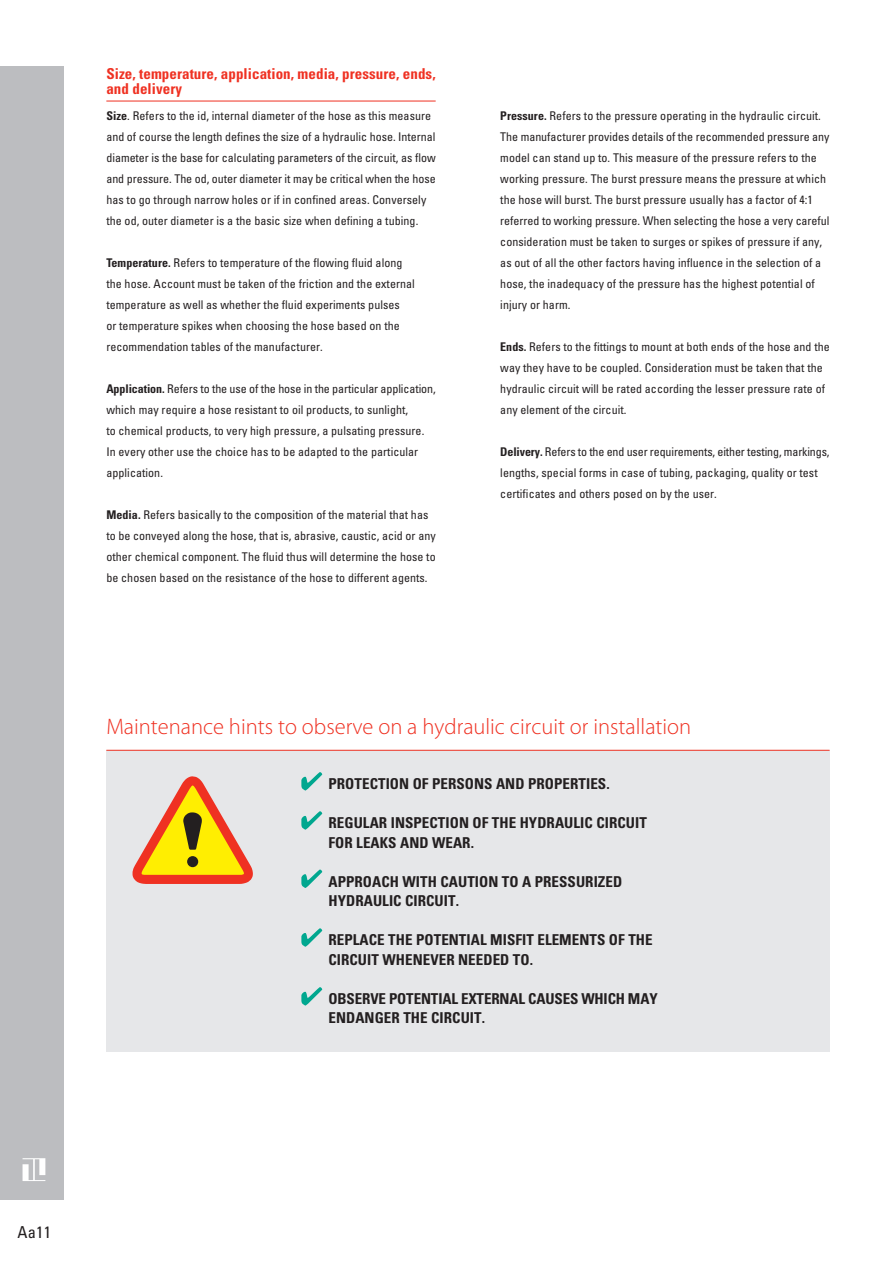
<style>
.page{position:relative;width:893px;height:1263px;background:#fff}
.page>*{position:absolute;margin:0;border:0;box-sizing:border-box;transform-origin:0 0}
.t1{font:300 22.5px "Myriad Pro";color:#ef3122}
.t2{font:condensed 16.5px "Univers LT Std";color:#231f20}
.t3{font:700 condensed 15px/19.5px "Univers LT Std";letter-spacing:.005em;color:#231f20}
.t4{font:700 condensed 15px/15px "Univers LT Std";letter-spacing:.005em;color:#ef3122}
.t5{font:condensed 12px/21px "Univers LT Std";letter-spacing:.005em;color:#231f20}
.s1{font-weight:700}
</style>
<div class="page">
<div style="left:106px;top:750px;width:723px;height:301px;background:#e6e7e9"></div>
<div style="left:0;top:67px;width:64px;height:1133px;background:#bcbdc0"></div>
<hr style="left:106px;top:750px;width:723px;height:1px;background:#ef3122">
<svg style="left:132px;top:776px;width:121px;height:108px"></svg>
<svg style="left:301px;top:772px;width:22px;height:19px"></svg>
<svg style="left:301px;top:811px;width:22px;height:19px"></svg>
<svg style="left:301px;top:869px;width:22px;height:19px"></svg>
<svg style="left:301px;top:928px;width:22px;height:19px"></svg>
<svg style="left:301px;top:987px;width:22px;height:19px"></svg>
<hr style="left:106px;top:101px;width:329px;height:1px;background:#ef3122">
<svg style="left:23px;top:1158px;width:22px;height:23px"></svg>
<p class="t4" style="left:106px;top:66px;width:331px">Size, temperature, application, media, pressure, ends, and delivery</p>
<p class="t5" style="left:106px;top:105px;width:331px"><span class="s1">Size</span>. Refers to the id, internal diameter of the hose as this measure and of course the length defines the size of a hydraulic hose. Internal diameter is the base for calculating parameters of the circuit, as flow and pressure. The od, outer diameter it may be critical when the hose has to go through narrow holes or if in confined areas. Conversely the od, outer diameter is a the basic size when defining a tubing.</p>
<p class="t5" style="left:106px;top:252px;width:310px"><span class="s1">Temperature.</span> Refers to temperature of the flowing fluid along the hose. Account must be taken of the friction and the external temperature as well as whether the fluid experiments pulses<br>or temperature spikes when choosing the hose based on the recommendation tables of the manufacturer.</p>
<p class="t5" style="left:106px;top:378px;width:331px"><span class="s1">Application.</span> Refers to the use of the hose in the particular application, which may require a hose resistant to oil products, to sunlight,<br>to chemical products, to very high pressure, a pulsating pressure.<br>In every other use the choice has to be adapted to the particular application.</p>
<p class="t5" style="left:106px;top:504px;width:331px"><span class="s1">Media.</span> Refers basically to the composition of the material that has to be conveyed along the hose, that is, abrasive, caustic, acid or any other chemical component. The fluid thus will determine the hose to be chosen based on the resistance of the hose to different agents.</p>
<p class="t5" style="left:500px;top:105px;width:331px"><span class="s1">Pressure.</span> Refers to the pressure operating in the hydraulic circuit.<br>The manufacturer provides details of the recommended pressure any model can stand up to. This measure of the pressure refers to the working pressure. The burst pressure means the pressure at which the hose will burst. The burst pressure usually has a factor of 4:1 referred to working pressure. When selecting the hose a very careful consideration must be taken to surges or spikes of pressure if any, as out of all the other factors having influence in the selection of a hose, the inadequacy of the pressure has the highest potential of injury or harm.</p>
<p class="t5" style="left:500px;top:336px;width:331px"><span class="s1">Ends.</span> Refers to the fittings to mount at both ends of the hose and the way they have to be coupled. Consideration must be taken that the hydraulic circuit will be rated according the lesser pressure rate of any element of the circuit.</p>
<p class="t5" style="left:500px;top:441px;width:331px"><span class="s1">Delivery.</span> Refers to the end user requirements, either testing, markings, lengths, special forms in case of tubing, packaging, quality or test certificates and others posed on by the user.</p>
<h1 class="t1" style="left:106px;top:714px;width:586px">Maintenance hints to observe on a hydraulic circuit or installation</h1>
<p class="t3" style="left:328px;top:774px;width:283px">PROTECTION OF PERSONS AND PROPERTIES.</p>
<p class="t3" style="left:328px;top:813px;width:320px">REGULAR INSPECTION OF THE HYDRAULIC CIRCUIT<br>FOR LEAKS AND WEAR.</p>
<p class="t3" style="left:328px;top:872px;width:295px">APPROACH WITH CAUTION TO A PRESSURIZED<br>HYDRAULIC CIRCUIT.</p>
<p class="t3" style="left:328px;top:930px;width:326px">REPLACE THE POTENTIAL MISFIT ELEMENTS OF THE<br>CIRCUIT WHENEVER NEEDED TO.</p>
<p class="t3" style="left:328px;top:989px;width:331px">OBSERVE POTENTIAL EXTERNAL CAUSES WHICH MAY<br>ENDANGER THE CIRCUIT.</p>
<h2 class="t2" style="left:17px;top:1222px;width:35px">Aa11</h2>
</div>
